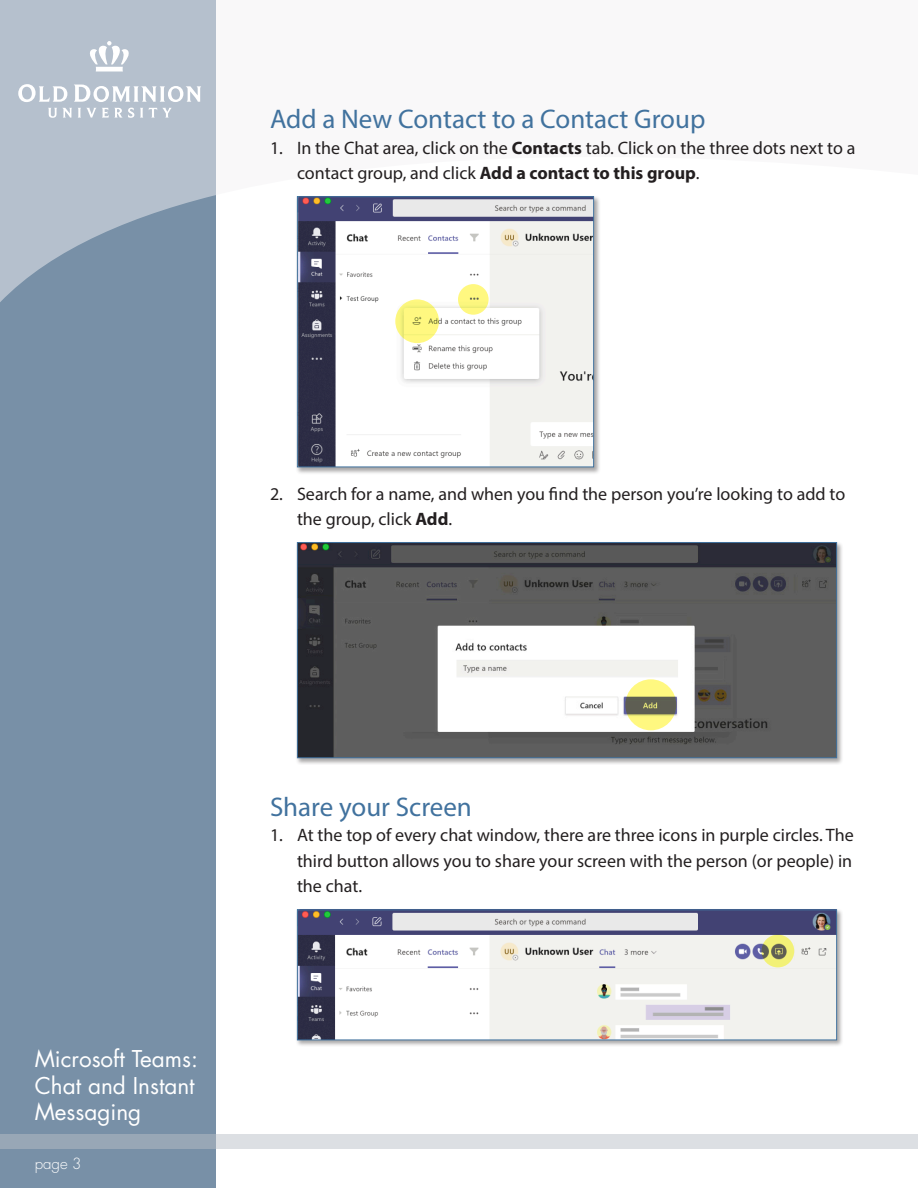
<style>
.page{position:relative;width:918px;height:1188px;background:#fff}
.page>*{position:absolute;margin:0;border:0;box-sizing:border-box;transform-origin:0 0}
.heading{font:27px "Myriad Pro";color:#41729e}
.t1{font:22.5px/26.7px "Futura Std";color:#fff}
.t2{font:18px/25.5px "Myriad Pro";color:#231f20}
.t3{font:300 15px "Futura Std";color:#fff}
.s1{font-weight:700}
</style>
<div class="page">
<div style="left:0;top:0;width:216px;height:1188px;background:#7890a7"></div>
<svg style="left:0;top:0;width:216px;height:302px;fill:#b5c0cd"></svg>
<svg style="left:0;top:1134px;width:918px;height:14px;background:#ccd1d8"></svg>
<svg style="left:88px;top:41px;width:42px;height:31px"></svg>
<svg style="left:18px;top:84px;width:49px;height:18px"></svg>
<svg style="left:73px;top:85px;width:128px;height:17px;background:#d3d9e1"></svg>
<svg style="left:48px;top:108px;width:24px;height:10px"></svg>
<svg style="left:78px;top:108px;width:56px;height:10px"></svg>
<svg style="left:140px;top:108px;width:3px;height:10px"></svg>
<svg style="left:149px;top:108px;width:23px;height:10px"></svg>
<div style="left:295px;top:195px;width:305px;height:279px;background:#231f20;opacity:.4"></div>
<img style="left:299px;top:198px;width:293px;height:267px">
<div style="left:297px;top:196px;width:297px;height:271px;border:1px solid #41729e"></div>
<div style="left:295px;top:541px;width:548px;height:224px;background:#231f20;opacity:.4"></div>
<img style="left:299px;top:544px;width:536px;height:212px">
<div style="left:297px;top:542px;width:540px;height:216px;border:1px solid #41729e"></div>
<div style="left:295px;top:908px;width:548px;height:140px;background:#231f20;opacity:.4"></div>
<img style="left:299px;top:912px;width:536px;height:126px">
<div style="left:297px;top:910px;width:540px;height:130px;border:1px solid #41729e"></div>
<svg style="left:395px;top:299px;width:44px;height:44px;background:#f7f27f"></svg>
<svg style="left:458px;top:284px;width:31px;height:31px"></svg>
<svg style="left:625px;top:679px;width:51px;height:51px;background:#bab76e"></svg>
<svg style="left:761px;top:935px;width:33px;height:32px"></svg>
<p class="heading" style="left:270px;top:103px;width:437px">Add a New Contact to a Contact Group</p>
<p class="t2" style="left:297px;top:135px;width:560px;text-indent:-27px">1. In the Chat area, click on the <span class="s1">Contacts</span> tab. Click on the three dots next to a contact group, and click <span class="s1">Add a contact to this group</span>.</p>
<p class="t2" style="left:297px;top:480px;width:550px;text-indent:-27px">2. Search for a name, and when you find the person you’re looking to add to the group, click <span class="s1">Add</span>.</p>
<p class="t1" style="left:35px;top:1046px;width:165px">Microsoft Teams:<br>Chat and Instant<br>Messaging</p>
<p class="t3" style="left:35px;top:1155px;width:48px">page 3</p>
<p class="heading" style="left:270px;top:790px;width:203px">Share your Screen</p>
<p class="t2" style="left:297px;top:822px;width:558px;text-align:justify;text-indent:-27px">1. At the top of every chat window, there are three icons in purple circles. The third button allows you to share your screen with the person (or people) in the chat.</p>
</div>
